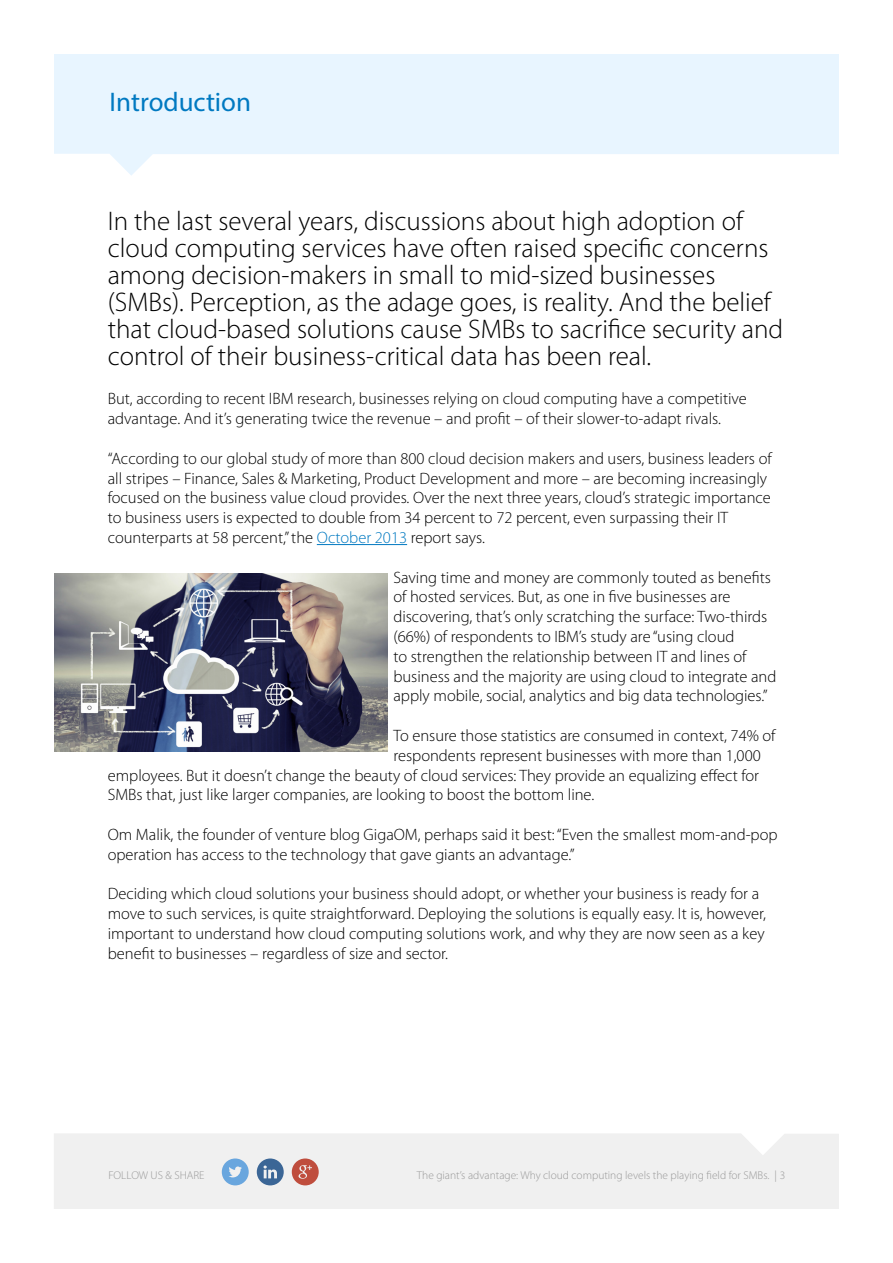
<style>
.page{position:relative;width:893px;height:1263px;background:#fff}
.page>*{position:absolute;margin:0;border:0;box-sizing:border-box;transform-origin:0 0}
.Intro_text{font:300 27px/27px "Myriad Pro";color:#000}
.Blue_Page_Title{font:27px "Myriad Pro";color:#0079c1}
.Body_Content{font:300 16.5px/19.8px "Myriad Pro";color:#000}
.t1{font:300 11.4px "Myriad Pro";color:#999}
.s1{color:#0079c1}
</style>
<div class="page">
<svg style="left:54px;top:54px;width:785px;height:121px;fill:#e8f5ff"></svg>
<div style="left:54px;top:1134px;width:785px;height:75px;background:#f0f0f0"></div>
<svg style="left:222px;top:1158px;width:27px;height:27px"></svg>
<svg style="left:257px;top:1158px;width:27px;height:27px"></svg>
<svg style="left:292px;top:1158px;width:27px;height:27px"></svg>
<hr style="left:317px;top:544px;width:90px;height:1px;background:#0079c1">
<img style="left:54px;top:573px;width:333px;height:179px">
<p class="Blue_Page_Title" style="left:110px;top:86px;width:143px">Introduction</p>
<p class="Intro_text" style="left:108px;top:208px;width:677px">In the last several years, discussions about high adoption of cloud computing services have often raised specific concerns among decision-makers in small to mid-sized businesses (SMBs). Perception, as the adage goes, is reality. And the belief that cloud-based solutions cause SMBs to sacrifice security and</p>
<p class="Intro_text" style="left:108px;top:343px;width:545px">control of their business-critical data has been real.</p>
<p class="Body_Content" style="left:108px;top:389px;width:641px">But, according to recent IBM research, businesses relying on cloud computing have a competitive</p>
<p class="Body_Content" style="left:108px;top:409px;width:615px">advantage. And it’s generating twice the revenue – and profit – of their slower-to-adapt rivals.</p>
<p class="Body_Content" style="left:108px;top:449px;width:666px">“According to our global study of more than 800 cloud decision makers and users, business leaders of</p>
<p class="Body_Content" style="left:108px;top:468px;width:661px">all stripes – Finance, Sales &amp; Marketing, Product Development and more – are becoming increasingly</p>
<p class="Body_Content" style="left:108px;top:488px;width:665px">focused on the business value cloud provides. Over the next three years, cloud’s strategic importance</p>
<p class="Body_Content" style="left:108px;top:508px;width:622px">to business users is expected to double from 34 percent to 72 percent, even surpassing their IT</p>
<p class="Body_Content" style="left:108px;top:528px;width:379px">counterparts at 58 percent,” the <span class="s1">October 2013</span> report says.</p>
<p class="Body_Content" style="left:393px;top:567px;width:385px">Saving time and money are commonly touted as benefits of hosted services. But, as one in five businesses are discovering, that’s only scratching the surface: Two-thirds (66%) of respondents to IBM’s study are “using cloud<br>to strengthen the relationship between IT and lines of business and the majority are using cloud to integrate and apply mobile, social, analytics and big data technologies.”</p>
<p class="Body_Content" style="left:393px;top:726px;width:384px">To ensure those statistics are consumed in context, 74% of</p>
<p class="Body_Content" style="left:393px;top:746px;width:369px">respondents represent businesses with more than 1,000</p>
<p class="Body_Content" style="left:108px;top:765px;width:653px">employees. But it doesn’t change the beauty of cloud services: They provide an equalizing effect for</p>
<p class="Body_Content" style="left:108px;top:785px;width:488px">SMBs that, just like larger companies, are looking to boost the bottom line.</p>
<p class="Body_Content" style="left:108px;top:825px;width:671px">Om Malik, the founder of venture blog GigaOM, perhaps said it best: “Even the smallest mom-and-pop</p>
<p class="Body_Content" style="left:108px;top:845px;width:468px">operation has access to the technology that gave giants an advantage.”</p>
<p class="Body_Content" style="left:108px;top:884px;width:653px">Deciding which cloud solutions your business should adopt, or whether your business is ready for a</p>
<p class="Body_Content" style="left:108px;top:904px;width:660px">move to such services, is quite straightforward. Deploying the solutions is equally easy. It is, however,</p>
<p class="Body_Content" style="left:108px;top:924px;width:658px">important to understand how cloud computing solutions work, and why they are now seen as a key</p>
<p class="Body_Content" style="left:108px;top:944px;width:342px">benefit to businesses – regardless of size and sector.</p>
<p class="t1" style="left:108px;top:1169px;width:98px">FOLLOW US &amp; SHARE</p>
<p class="t1" style="left:417px;top:1169px;width:370px">The giant’s advantage: Why cloud computing levels the playing field for SMBs. | 3</p>
</div>
